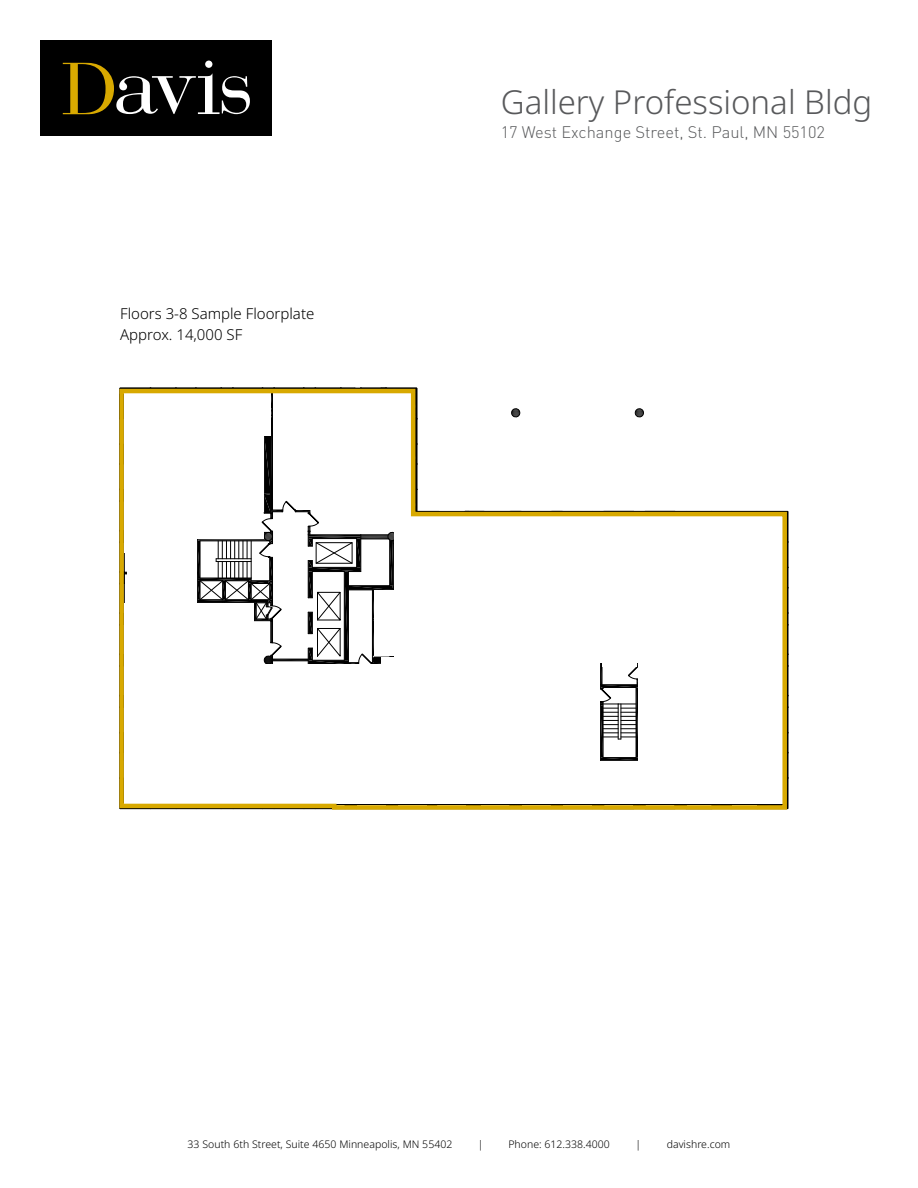
<style>
.page{position:relative;width:918px;height:1188px;background:#fff}
.page>*{position:absolute;margin:0;border:0;box-sizing:border-box;transform-origin:0 0}
.t1{font:300 33px "Noto Sans";color:#58595b}
.t2{font:300 16.5px "DIN";color:#58595b}
.t3{font:300 15px/21px "Noto Sans";color:#000}
.t4{font:300 10.5px "Noto Sans";letter-spacing:.005em;color:#000}
</style>
<div class="page">
<div style="left:40px;top:40px;width:232px;height:96px;background:#000"></div>
<div style="left:205px;top:61px;width:7px;height:7px;background:#fff;border-radius:50%"></div>
<svg style="left:63px;top:63px;width:187px;height:51px"></svg>
<svg style="left:119px;top:387px;width:670px;height:423px"></svg>
<h3 class="t3" style="left:120px;top:304px;width:196px">Floors 3-8 Sample Floorplate<br>Approx. 14,000 SF</h3>
<h1 class="t1" style="left:501px;top:79px;width:373px">Gallery Professional Bldg</h1>
<h2 class="t2" style="left:501px;top:121px;width:326px">17 West Exchange Street, St. Paul, MN 55102</h2>
<p class="t4" style="left:188px;top:1136px;width:266px">33 South 6th Street, Suite 4650 Minneapolis, MN 55402</p>
<p class="t4" style="left:478px;top:1136px;width:7px">|</p>
<p class="t4" style="left:508px;top:1136px;width:103px">Phone: 612.338.4000</p>
<p class="t4" style="left:636px;top:1136px;width:7px">|</p>
<p class="t4" style="left:667px;top:1136px;width:65px">davishre.com</p>
</div>
